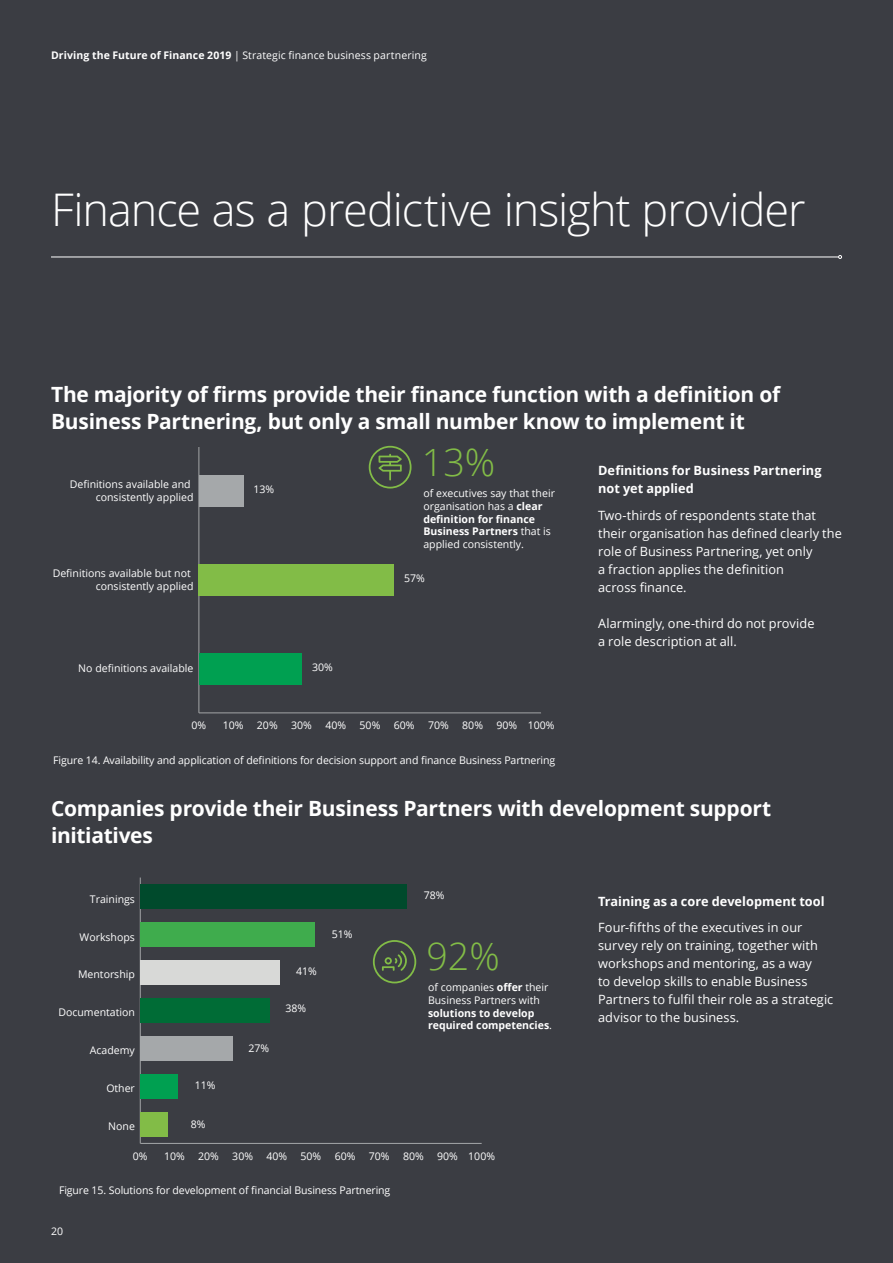
<style>
.page{position:relative;width:893px;height:1263px;background:#3b3d43}
.page>*{position:absolute;margin:0;border:0;box-sizing:border-box;transform-origin:0 0}
.Story_heading_light{font:300 45px "Open Sans";letter-spacing:-.02em;color:#fff}
.t1{font:300 37.65px "Open Sans";color:#82bc47}
.Cover_subtitle__12_2{font:700 21px/27px "Open Sans";letter-spacing:-.015em;color:#fff}
.Body_copy__8_5_12pt{font:12.75px/18px "Open Sans";letter-spacing:.005em;color:#fff}
.Subhead_B__8_5_12pt{font:700 12.75px/18px "Open Sans";letter-spacing:.005em;color:#fff}
.Brochure_title___Lef{font:10.5px/12.6px "Open Sans";color:#fff;text-align:right}
.t2{font:700 10.5px/12.6px "Open Sans";color:#fff}
.Folio_Left_pg__7_9_5{font:10.5px "Open Sans";color:#fff}
.s1{font-weight:700}
.s2{font-weight:400}
</style>
<div class="page">
<hr style="left:51px;top:257px;width:788px;height:1px;background:#fff">
<svg style="left:838px;top:255px;width:4px;height:4px"></svg>
<hr style="left:199px;top:713px;width:342px;height:1px;background:#a5a8aa">
<hr style="left:199px;top:447px;width:1px;height:266px;background:#a5a8aa">
<div style="left:199px;top:475px;width:44px;height:32px;background:#a5a8aa"></div>
<div style="left:199px;top:564px;width:195px;height:32px;background:#82bc47"></div>
<div style="left:199px;top:653px;width:103px;height:31px;background:#00a051"></div>
<svg style="left:369px;top:446px;width:43px;height:42px"></svg>
<hr style="left:140px;top:1143px;width:342px;height:1px;background:#a5a8aa">
<hr style="left:140px;top:877px;width:1px;height:266px;background:#a5a8aa">
<div style="left:140px;top:884px;width:267px;height:25px;background:#004a2c"></div>
<div style="left:140px;top:922px;width:174px;height:25px;background:#3fac4d"></div>
<div style="left:140px;top:960px;width:140px;height:25px;background:#d8d9d7"></div>
<div style="left:140px;top:998px;width:130px;height:24px;background:#006c36"></div>
<div style="left:140px;top:1036px;width:92px;height:24px;background:#a5a8aa"></div>
<div style="left:140px;top:1074px;width:38px;height:24px;background:#00a051"></div>
<div style="left:140px;top:1112px;width:28px;height:24px;background:#82bc47"></div>
<svg style="left:373px;top:940px;width:43px;height:43px"></svg>
<p class="Brochure_title___Lef" style="left:51px;top:49px;width:377px"><span class="s1">Driving the Future of Finance 2019</span> | Strategic finance business partnering</p>
<p class="Story_heading_light" style="left:51px;top:179px;width:756px">Finance as a predictive insight provider</p>
<p class="Cover_subtitle__12_2" style="left:51px;top:381px;width:731px">The majority of firms provide their finance function with a definition of<br>Business Partnering, but only a small number know to implement it</p>
<p class="Brochure_title___Lef" style="left:70px;top:478px;width:125px">Definitions available and consistently applied</p>
<p class="Brochure_title___Lef" style="left:254px;top:482px;width:22px">13%</p>
<p class="Brochure_title___Lef" style="left:53px;top:566px;width:142px">Definitions available but not consistently applied</p>
<p class="Brochure_title___Lef" style="left:78px;top:661px;width:117px">No definitions available</p>
<p class="Brochure_title___Lef" style="left:312px;top:660px;width:22px">30%</p>
<p class="t1" style="left:422px;top:436px;width:75px">13%</p>
<p class="Brochure_title___Lef" style="left:423px;top:487px;width:133px;text-align:left">of executives say that their organisation has a <span class="s1">clear definition for finance<br>Business Partners</span> that is applied consistently.</p>
<p class="Brochure_title___Lef" style="left:404px;top:571px;width:22px">57%</p>
<p class="Brochure_title___Lef" style="left:192px;top:719px;width:16px">0%</p>
<p class="Brochure_title___Lef" style="left:223px;top:719px;width:22px">10%</p>
<p class="Brochure_title___Lef" style="left:257px;top:719px;width:22px">20%</p>
<p class="Brochure_title___Lef" style="left:291px;top:719px;width:22px">30%</p>
<p class="Brochure_title___Lef" style="left:325px;top:719px;width:22px">40%</p>
<p class="Brochure_title___Lef" style="left:360px;top:719px;width:22px">50%</p>
<p class="Brochure_title___Lef" style="left:394px;top:719px;width:22px">60%</p>
<p class="Brochure_title___Lef" style="left:428px;top:719px;width:22px">70%</p>
<p class="Brochure_title___Lef" style="left:462px;top:719px;width:22px">80%</p>
<p class="Brochure_title___Lef" style="left:496px;top:719px;width:60px">90% 100%</p>
<p class="Brochure_title___Lef" style="left:53px;top:753px;width:504px">Figure 14. Availability and application of definitions for decision support and finance Business Partnering</p>
<p class="Subhead_B__8_5_12pt" style="left:598px;top:461px;width:225px">Definitions for Business Partnering not yet applied</p>
<p class="Body_copy__8_5_12pt" style="left:598px;top:506px;width:245px">Two-thirds of respondents state that their organisation has defined clearly the role of Business Partnering, yet only<br>a fraction applies the definition<br>across finance.</p>
<p class="Body_copy__8_5_12pt" style="left:598px;top:614px;width:218px">Alarmingly, one-third do not provide a role description at all.</p>
<p class="Cover_subtitle__12_2" style="left:51px;top:794px;width:722px">Companies provide their Business Partners with development support initiatives</p>
<p class="Brochure_title___Lef" style="left:90px;top:892px;width:47px">Trainings</p>
<p class="Brochure_title___Lef" style="left:424px;top:889px;width:22px">78%</p>
<p class="Brochure_title___Lef" style="left:80px;top:930px;width:57px">Workshops</p>
<p class="Brochure_title___Lef" style="left:78px;top:968px;width:58px">Mentorship</p>
<p class="Brochure_title___Lef" style="left:58px;top:1006px;width:78px">Documentation</p>
<p class="Brochure_title___Lef" style="left:296px;top:964px;width:22px">41%</p>
<p class="Brochure_title___Lef" style="left:285px;top:1002px;width:22px">38%</p>
<p class="Brochure_title___Lef" style="left:332px;top:927px;width:22px">51%</p>
<p class="t1" style="left:426px;top:930px;width:75px">92%</p>
<p class="t2" style="left:428px;top:981px;width:125px"><span class="s2">of companies</span> offer <span class="s2">their<br>Business Partners with </span>solutions to develop required competencies<span class="s2">.</span></p>
<p class="Brochure_title___Lef" style="left:90px;top:1044px;width:47px">Academy</p>
<p class="Brochure_title___Lef" style="left:248px;top:1041px;width:22px">27%</p>
<p class="Brochure_title___Lef" style="left:106px;top:1082px;width:30px">Other</p>
<p class="Brochure_title___Lef" style="left:195px;top:1079px;width:22px">11%</p>
<p class="Brochure_title___Lef" style="left:108px;top:1120px;width:28px">None</p>
<p class="Brochure_title___Lef" style="left:191px;top:1117px;width:16px">8%</p>
<p class="Brochure_title___Lef" style="left:133px;top:1149px;width:16px">0%</p>
<p class="Brochure_title___Lef" style="left:164px;top:1149px;width:22px">10%</p>
<p class="Brochure_title___Lef" style="left:198px;top:1149px;width:22px">20%</p>
<p class="Brochure_title___Lef" style="left:232px;top:1149px;width:22px">30%</p>
<p class="Brochure_title___Lef" style="left:266px;top:1149px;width:22px">40%</p>
<p class="Brochure_title___Lef" style="left:301px;top:1149px;width:22px">50%</p>
<p class="Brochure_title___Lef" style="left:335px;top:1149px;width:22px">60%</p>
<p class="Brochure_title___Lef" style="left:369px;top:1149px;width:22px">70%</p>
<p class="Brochure_title___Lef" style="left:403px;top:1149px;width:22px">80%</p>
<p class="Brochure_title___Lef" style="left:437px;top:1149px;width:59px">90% 100%</p>
<p class="Brochure_title___Lef" style="left:59px;top:1184px;width:333px">Figure 15. Solutions for development of financial Business Partnering</p>
<p class="Folio_Left_pg__7_9_5" style="left:51px;top:1224px;width:14px">20</p>
<p class="Subhead_B__8_5_12pt" style="left:598px;top:892px;width:228px">Training as a core development tool</p>
<p class="Body_copy__8_5_12pt" style="left:598px;top:918px;width:237px">Four-fifths of the executives in our survey rely on training, together with workshops and mentoring, as a way<br>to develop skills to enable Business Partners to fulfil their role as a strategic advisor to the business.</p>
</div>
